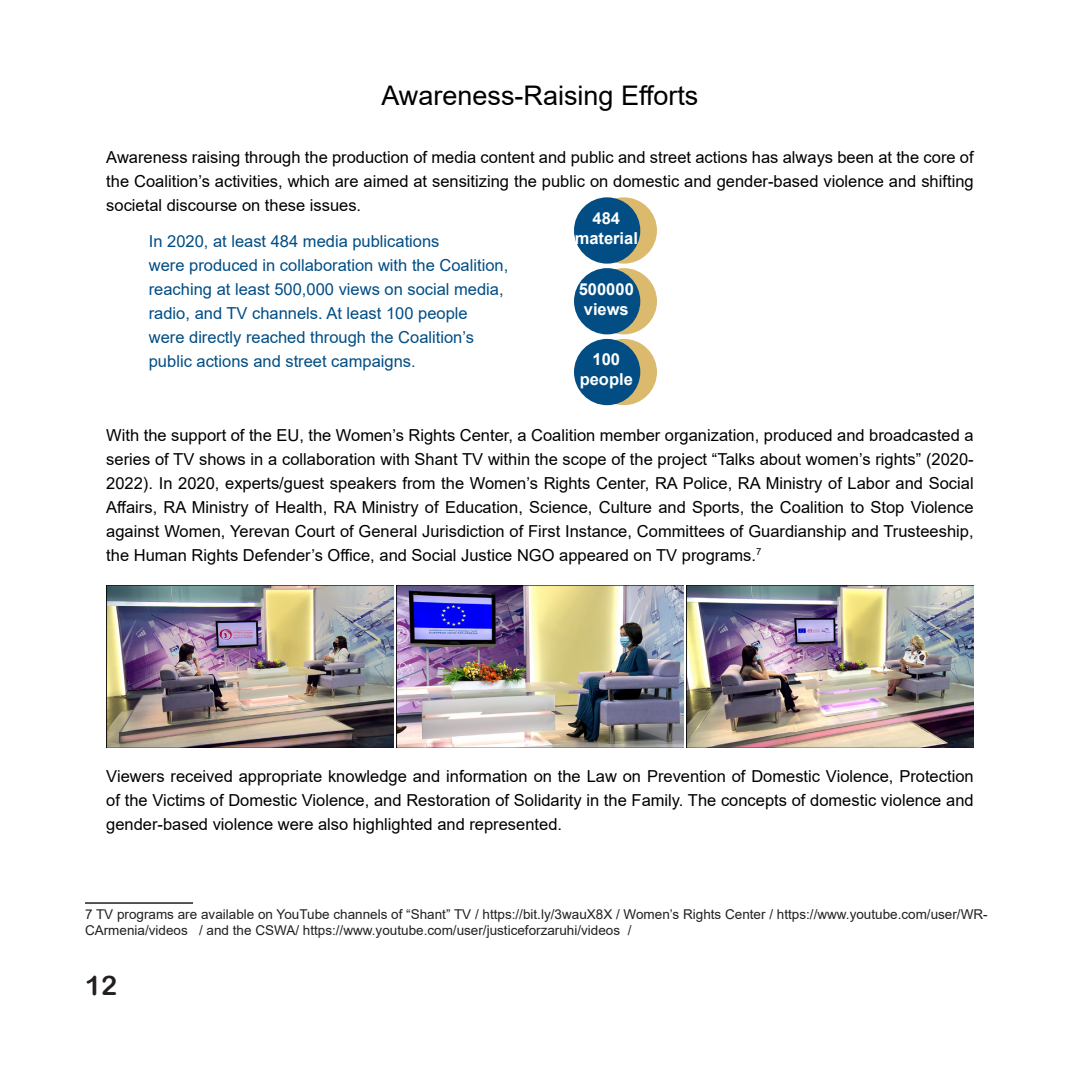
<style>
.page{position:relative;width:1080px;height:1080px;background:#fff}
.page>*{position:absolute;margin:0;border:0;box-sizing:border-box;transform-origin:0 0}
.t1{font:27px "Arial";color:#000}
.t2{font:27px "Arial Rounded MT Bold";color:#231f20}
.t3{font:16.5px/24px "Arial";color:#000;text-align:justify}
.t4{font:16.5px/24px "Arial";color:#014d84}
.t5{font:700 16.5px/19.8px "Arial";color:#fff;text-align:center}
.t6{font:13.5px/16.2px "Arial";color:#231f20}
</style>
<div class="page">
<hr style="left:85px;top:902px;width:108px;height:2px;background:#231f20">
<div style="left:591px;top:197px;width:66px;height:67px;background:#dbb96d;border-radius:50%"></div>
<div style="left:574px;top:197px;width:66px;height:67px;background:#014d84;border-radius:50%"></div>
<div style="left:591px;top:339px;width:66px;height:66px;background:#dbb96d;border-radius:50%"></div>
<div style="left:574px;top:339px;width:66px;height:66px;background:#014d84;border-radius:50%"></div>
<div style="left:591px;top:268px;width:66px;height:66px;background:#dbb96d;border-radius:50%"></div>
<div style="left:574px;top:268px;width:66px;height:66px;background:#014d84;border-radius:50%"></div>
<img style="left:397px;top:586px;width:286px;height:162px">
<img style="left:107px;top:586px;width:287px;height:162px">
<img style="left:686px;top:586px;width:287px;height:162px">
<p class="t1" style="left:381px;top:77px;width:319px">Awareness-Raising Efforts</p>
<p class="t3" style="left:106px;top:145px;width:869px">Awareness raising through the production of media content and public and street actions has always been at the core of the Coalition’s activities, which are aimed at sensitizing the public on domestic and gender-based violence and shifting societal discourse on these issues.</p>
<p class="t4" style="left:149px;top:230px;width:361px">In 2020, at least 484 media publications<br>were produced in collaboration with the Coalition, reaching at least 500,000 views on social media, radio, and TV channels. At least 100 people<br>were directly reached through the Coalition’s public actions and street campaigns.</p>
<p class="t5" style="left:575px;top:208px;width:65px">484 material</p>
<p class="t5" style="left:579px;top:279px;width:57px">500000 views</p>
<p class="t5" style="left:580px;top:350px;width:55px">100 people</p>
<p class="t3" style="left:106px;top:423px;width:869px">With the support of the EU, the Women’s Rights Center, a Coalition member organization, produced and broadcasted a series of TV shows in a collaboration with Shant TV within the scope of the project “Talks about women’s rights” (2020- 2022). In 2020, experts/guest speakers from the Women’s Rights Center, RA Police, RA Ministry of Labor and Social Affairs, RA Ministry of Health, RA Ministry of Education, Science, Culture and Sports, the Coalition to Stop Violence against Women, Yerevan Court of General Jurisdiction of First Instance, Committees of Guardianship and Trusteeship, the Human Rights Defender’s Office, and Social Justice NGO appeared on TV programs.<sup>7</sup></p>
<p class="t3" style="left:106px;top:764px;width:869px">Viewers received appropriate knowledge and information on the Law on Prevention of Domestic Violence, Protection of the Victims of Domestic Violence, and Restoration of Solidarity in the Family. The concepts of domestic violence and gender-based violence were also highlighted and represented.</p>
<p class="t6" style="left:85px;top:906px;width:904px">7 TV programs are available on YouTube channels of “Shant” TV / https://bit.ly/3wauX8X / Women’s Rights Center / https://www.youtube.com/user/WR-<br>CArmenia/videos / and the CSWA/ https://www.youtube.com/user/justiceforzaruhi/videos /</p>
<p class="t2" style="left:85px;top:969px;width:34px">12</p>
</div>
